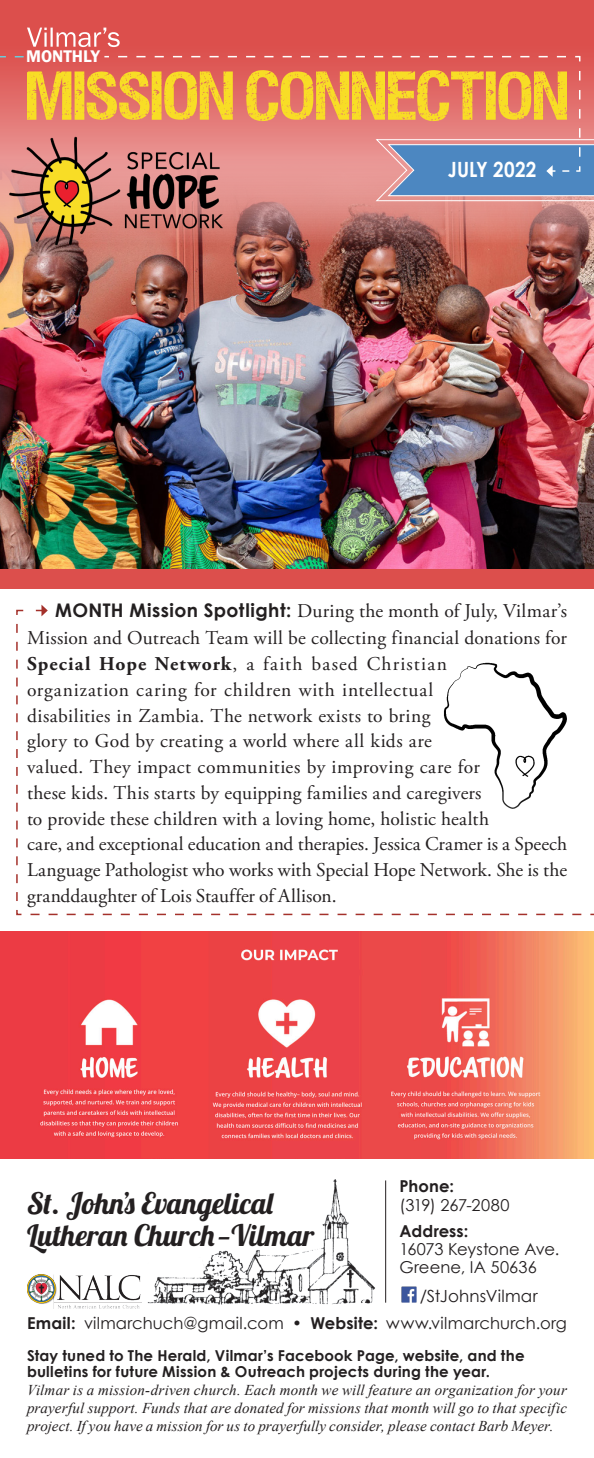
<style>
.page{position:relative;width:594px;height:1458px;background:#fff}
.page>*{position:absolute;margin:0;border:0;box-sizing:border-box;transform-origin:0 0}
.t1{font:29.55px "Lobster 1.4";color:#231f20}
.t2{font:700 21px "Century Gothic";letter-spacing:.01em;color:#fff;scale:.9 1}
.Copy_Lists{font:19.5px/26px "Adobe Garamond Pro";letter-spacing:.015em;color:#231f20}
.Copy{font:600 17.4px "Franklin Gothic";color:#fff}
.t3{font:16.65px "Century Gothic";letter-spacing:.01em;color:#231f20}
.t4{font:16.35px/18px "Century Gothic";letter-spacing:.01em;color:#231f20}
.t5{font:700 16.35px "Century Gothic";letter-spacing:.005em;color:#231f20}
.t6{font:16.35px "Century Gothic";letter-spacing:-.01em;color:#231f20}
.Copy-2{font:italic 15px/18px "Times New Roman";letter-spacing:.005em;color:#231f20;text-align:justify}
.t7{font:700 15px/16.5px "Century Gothic";letter-spacing:.015em;color:#231f20}
.s1{font-family:"Century Gothic";font-weight:700;font-size:18.75px}
.s2{font-weight:700}
</style>
<div class="page">
<img style="left:0;top:286px;width:594px;height:283px">
<img style="left:0;top:0;width:594px;height:286px">
<svg style="left:27px;top:28px;width:93px;height:19px;background:#e57f7d"></svg>
<svg style="left:103px;top:55px;width:478px;height:15px;background:#de5f5c"></svg>
<svg style="left:27px;top:70px;width:567px;height:132px;background:#d19874"></svg>
<svg style="left:0;top:56px;width:24px;height:1px"></svg>
<svg style="left:16px;top:609px;width:578px;height:307px"></svg>
<svg style="left:41px;top:605px;width:7px;height:11px"></svg>
<div style="left:0;top:569px;width:594px;height:19px;background:#dc4f4c"></div>
<img style="left:401px;top:1287px;width:16px;height:16px">
<img style="left:147px;top:1179px;width:228px;height:126px">
<img style="left:27px;top:1274px;width:115px;height:35px">
<hr style="left:385px;top:1180px;width:1px;height:123px;background:#231f20">
<img style="left:4px;top:132px;width:235px;height:122px">
<img style="left:0;top:931px;width:593px;height:228px">
<img style="left:431px;top:646px;width:146px;height:179px">
<p class="Copy" style="left:26px;top:45px;width:75px">MONTHLY</p>
<p class="t2" style="left:448px;top:156px;width:100px">JULY 2022</p>
<p class="Copy_Lists" style="left:27px;top:599px;width:542px;text-indent:28px"><span class="s1">MONTH Mission Spotlight:</span> During the month of July, Vilmar’s Mission and Outreach Team will be collecting financial donations for <span class="s2">Special Hope Network</span>, a faith based Christian<br>organization caring for children with intellectual<br>disabilities in Zambia. The network exists to bring<br>glory to God by creating a world where all kids are<br>valued. They impact communities by improving care for<br>these kids. This starts by equipping families and caregivers<br>to provide these children with a loving home, holistic health<br>care, and exceptional education and therapies. Jessica Cramer is a Speech Language Pathologist who works with Special Hope Network. She is the granddaughter of Lois Stauffer of Allison.</p>
<p class="t1" style="left:27px;top:1185px;width:248px">St. John’s Evangelical</p>
<p class="t1" style="left:27px;top:1216px;width:289px">Lutheran Church —Vilmar</p>
<p class="t5" style="left:400px;top:1175px;width:56px">Phone:</p>
<p class="t6" style="left:400px;top:1195px;width:111px">(319) 267-2080</p>
<p class="t5" style="left:400px;top:1220px;width:70px">Address:</p>
<p class="t4" style="left:400px;top:1239px;width:161px">16073 Keystone Ave.<br>Greene, IA 50636</p>
<p class="t3" style="left:420px;top:1286px;width:120px">/StJohnsVilmar</p>
<p class="t4" style="left:27px;top:1314px;width:542px"><span class="s2">Email:</span> vilmarchuch@gmail.com • <span class="s2">Website:</span> www.vilmarchurch.org</p>
<p class="t7" style="left:27px;top:1347px;width:499px">Stay tuned to The Herald, Vilmar’s Facebook Page, website, and the bulletins for future Mission &amp; Outreach projects during the year.</p>
<p class="Copy-2" style="left:27px;top:1381px;width:542px">Vilmar is a mission-driven church. Each month we will feature an organization for your prayerful support. Funds that are donated for missions that month will go to that specific project. If you have a mission for us to prayerfully consider, please contact Barb Meyer.</p>
</div>
